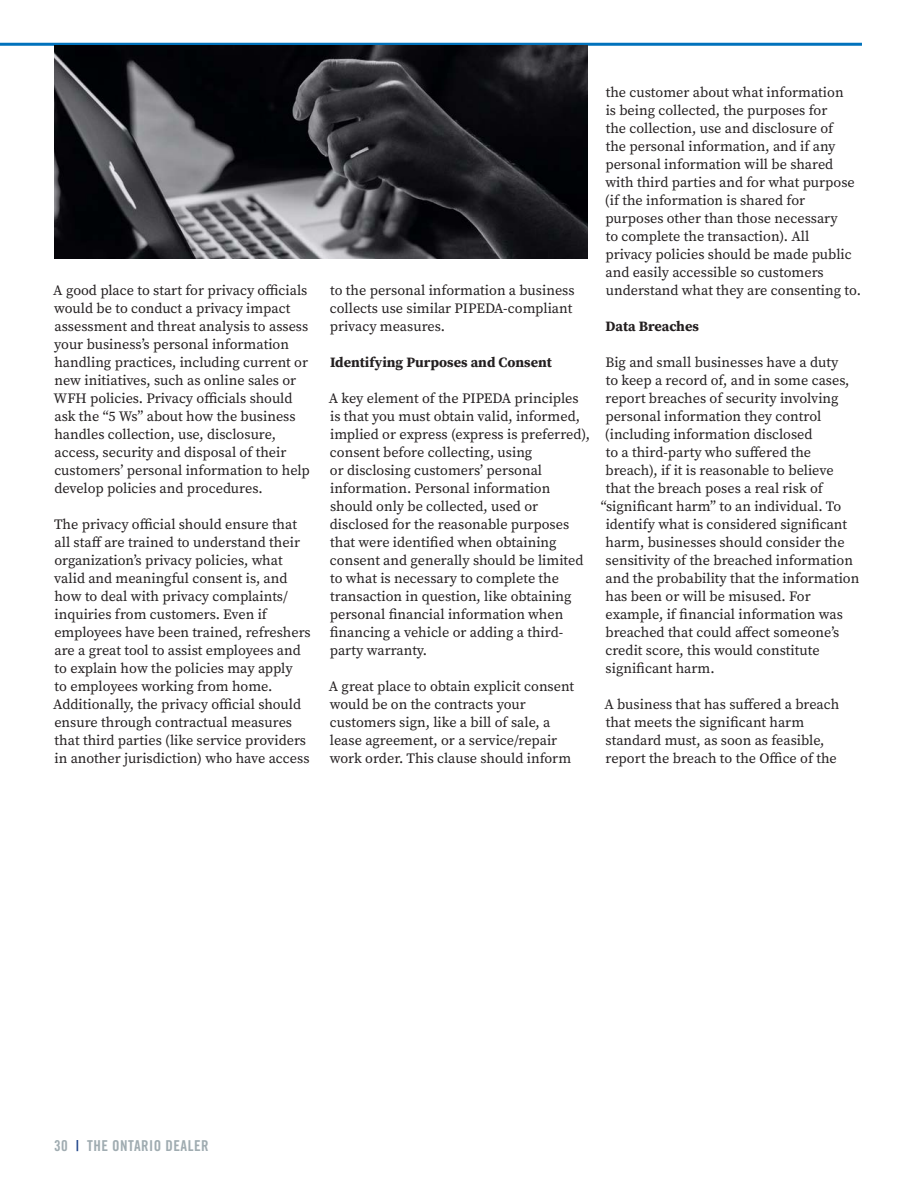
<style>
.page{position:relative;width:918px;height:1188px;background:#fff}
.page>*{position:absolute;margin:0;border:0;box-sizing:border-box;transform-origin:0 0}
.t1{font:15px "Trade Gothic LT Std Bd Cn 20";letter-spacing:.03em;color:#a0acb1}
.t2{font:14.25px/18px "Source Serif Pro";color:#231f20}
.t3{font:700 14.25px "Source Serif Pro";color:#231f20}
.s1{color:#1d4389}
</style>
<div class="page">
<hr style="left:0;top:43px;width:862px;height:3px;background:#0072bc">
<img style="left:54px;top:46px;width:533px;height:213px">
<p class="t2" style="left:53px;top:281px;width:258px">A good place to start for privacy officials would be to conduct a privacy impact assessment and threat analysis to assess your business’s personal information handling practices, including current or new initiatives, such as online sales or WFH policies. Privacy officials should ask the “5 Ws” about how the business handles collection, use, disclosure, access, security and disposal of their customers’ personal information to help develop policies and procedures.</p>
<p class="t2" style="left:53px;top:515px;width:259px">The privacy official should ensure that all staff are trained to understand their organization’s privacy policies, what valid and meaningful consent is, and how to deal with privacy complaints/ inquiries from customers. Even if employees have been trained, refreshers are a great tool to assist employees and to explain how the policies may apply<br>to employees working from home.<br>Additionally, the privacy official should ensure through contractual measures that third parties (like service providers in another jurisdiction) who have access</p>
<p class="t2" style="left:330px;top:281px;width:246px">to the personal information a business collects use similar PIPEDA-compliant privacy measures.</p>
<p class="t3" style="left:330px;top:352px;width:223px">Identifying Purposes and Consent</p>
<p class="t2" style="left:329px;top:389px;width:263px">A key element of the PIPEDA principles is that you must obtain valid, informed, implied or express (express is preferred), consent before collecting, using<br>or disclosing customers’ personal information. Personal information should only be collected, used or disclosed for the reasonable purposes that were identified when obtaining consent and generally should be limited to what is necessary to complete the transaction in question, like obtaining personal financial information when financing a vehicle or adding a third&shy;party warranty.</p>
<p class="t2" style="left:329px;top:677px;width:247px">A great place to obtain explicit consent would be on the contracts your customers sign, like a bill of sale, a lease agreement, or a service/repair work order. This clause should inform</p>
<p class="t2" style="left:605px;top:83px;width:258px">the customer about what information<br>is being collected, the purposes for<br>the collection, use and disclosure of<br>the personal information, and if any personal information will be shared with third parties and for what purpose (if the information is shared for purposes other than those necessary<br>to complete the transaction). All<br>privacy policies should be made public and easily accessible so customers understand what they are consenting to.</p>
<p class="t3" style="left:606px;top:316px;width:95px">Data Breaches</p>
<p class="t2" style="left:605px;top:353px;width:234px">Big and small businesses have a duty</p>
<p class="t2" style="left:606px;top:371px;width:245px">to keep a record of, and in some cases,</p>
<p class="t2" style="left:606px;top:389px;width:235px">report breaches of security involving</p>
<p class="t2" style="left:605px;top:407px;width:217px">personal information they control</p>
<p class="t2" style="left:605px;top:425px;width:209px">(including information disclosed</p>
<p class="t2" style="left:606px;top:443px;width:207px">to a third-party who suffered the</p>
<p class="t2" style="left:606px;top:461px;width:230px">breach), if it is reasonable to believe</p>
<p class="t2" style="left:606px;top:479px;width:219px">that the breach poses a real risk of</p>
<p class="t2" style="left:601px;top:497px;width:242px">“significant harm” to an individual. To</p>
<p class="t2" style="left:606px;top:515px;width:243px">identify what is considered significant</p>
<p class="t2" style="left:606px;top:533px;width:241px">harm, businesses should consider the</p>
<p class="t2" style="left:606px;top:551px;width:249px">sensitivity of the breached information</p>
<p class="t2" style="left:606px;top:569px;width:255px">and the probability that the information</p>
<p class="t2" style="left:606px;top:587px;width:207px">has been or will be misused. For</p>
<p class="t2" style="left:605px;top:605px;width:239px">example, if financial information was</p>
<p class="t2" style="left:606px;top:623px;width:235px">breached that could affect someone’s</p>
<p class="t2" style="left:605px;top:641px;width:216px">credit score, this would constitute</p>
<p class="t2" style="left:606px;top:659px;width:111px">significant harm.</p>
<p class="t2" style="left:604px;top:695px;width:236px">A business that has suffered a breach that meets the significant harm standard must, as soon as feasible, report the breach to the Office of the</p>
<p class="t1" style="left:54px;top:1136px;width:156px">30 <span class="s1">|</span> THE ONTARIO DEALER</p>
</div>
